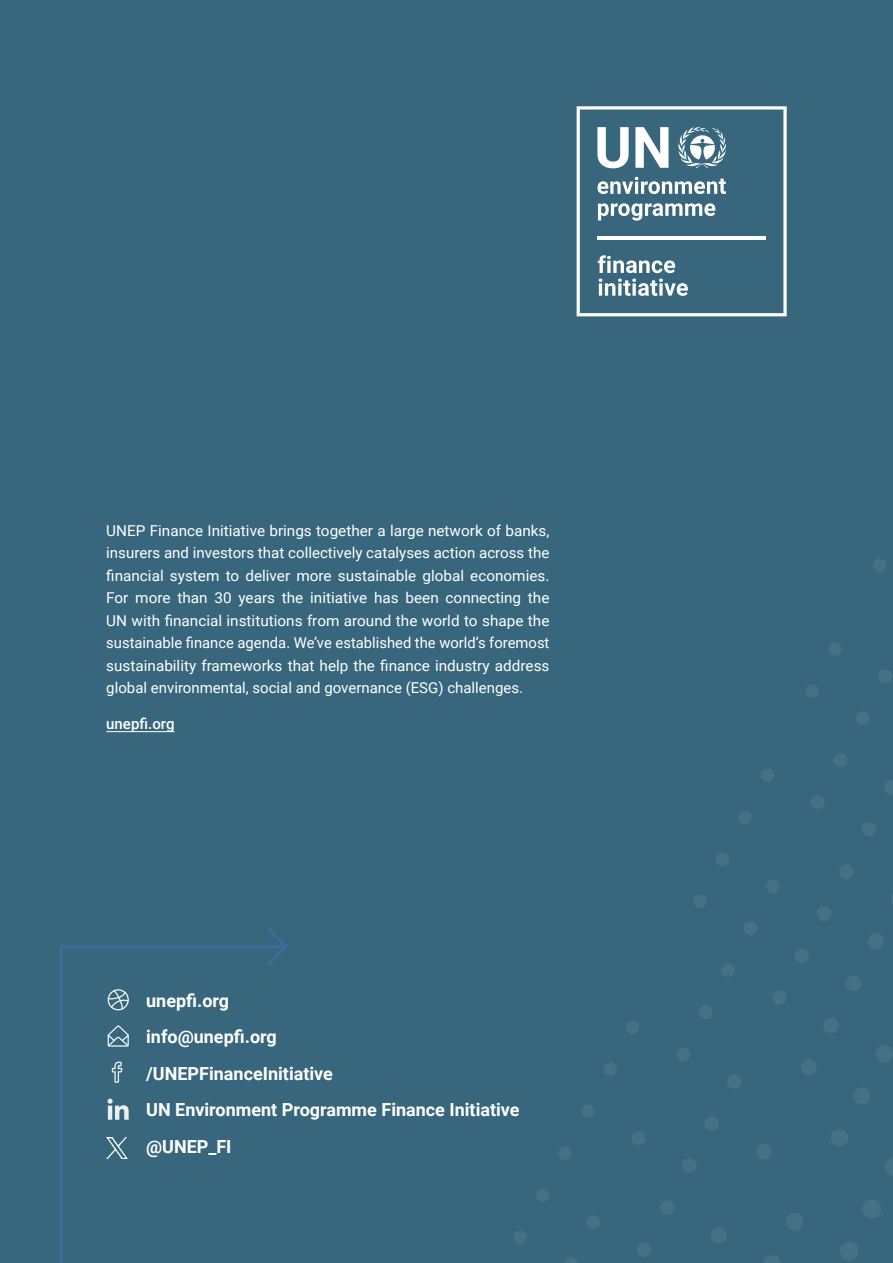
<style>
.page{position:relative;width:893px;height:1263px;background:#37667d}
.page>*{position:absolute;margin:0;border:0;box-sizing:border-box;transform-origin:0 0}
.t1{font:700 18px/36.6px "Roboto";color:#fff}
.t2{font:15px/22.5px "Roboto";color:#fff;text-align:justify}
.t3{font:500 15px "Roboto";color:#fff}
</style>
<div class="page">
<svg style="left:626px;top:1021px;width:13px;height:13px"></svg>
<svg style="left:676px;top:1048px;width:14px;height:13px"></svg>
<svg style="left:727px;top:1075px;width:14px;height:14px"></svg>
<svg style="left:831px;top:1129px;width:17px;height:17px"></svg>
<svg style="left:885px;top:1158px;width:8px;height:18px"></svg>
<svg style="left:761px;top:769px;width:13px;height:13px"></svg>
<svg style="left:811px;top:796px;width:14px;height:13px"></svg>
<svg style="left:862px;top:823px;width:14px;height:14px"></svg>
<svg style="left:699px;top:1006px;width:13px;height:13px"></svg>
<svg style="left:801px;top:1060px;width:15px;height:15px"></svg>
<svg style="left:853px;top:1087px;width:17px;height:17px"></svg>
<svg style="left:569px;top:1258px;width:8px;height:5px"></svg>
<svg style="left:834px;top:754px;width:13px;height:13px"></svg>
<svg style="left:884px;top:781px;width:9px;height:14px"></svg>
<svg style="left:721px;top:964px;width:14px;height:13px"></svg>
<svg style="left:772px;top:991px;width:14px;height:14px"></svg>
<svg style="left:823px;top:1018px;width:16px;height:15px"></svg>
<svg style="left:876px;top:1045px;width:17px;height:17px"></svg>
<svg style="left:587px;top:1216px;width:13px;height:13px"></svg>
<svg style="left:638px;top:1243px;width:13px;height:14px"></svg>
<svg style="left:806px;top:685px;width:13px;height:13px"></svg>
<svg style="left:856px;top:712px;width:13px;height:13px"></svg>
<svg style="left:694px;top:895px;width:12px;height:13px"></svg>
<svg style="left:744px;top:922px;width:13px;height:13px"></svg>
<svg style="left:795px;top:949px;width:14px;height:14px"></svg>
<svg style="left:846px;top:976px;width:15px;height:15px"></svg>
<svg style="left:569px;top:1148px;width:3px;height:10px"></svg>
<svg style="left:660px;top:1201px;width:14px;height:14px"></svg>
<svg style="left:711px;top:1228px;width:16px;height:15px"></svg>
<svg style="left:764px;top:1255px;width:16px;height:8px"></svg>
<svg style="left:828px;top:643px;width:13px;height:13px"></svg>
<svg style="left:879px;top:670px;width:13px;height:13px"></svg>
<svg style="left:716px;top:853px;width:13px;height:13px"></svg>
<svg style="left:766px;top:880px;width:14px;height:13px"></svg>
<svg style="left:817px;top:907px;width:14px;height:14px"></svg>
<svg style="left:868px;top:934px;width:16px;height:15px"></svg>
<svg style="left:581px;top:1105px;width:13px;height:13px"></svg>
<svg style="left:632px;top:1132px;width:13px;height:13px"></svg>
<svg style="left:682px;top:1159px;width:14px;height:14px"></svg>
<svg style="left:786px;top:1213px;width:17px;height:17px"></svg>
<svg style="left:840px;top:1242px;width:18px;height:18px"></svg>
<svg style="left:739px;top:811px;width:12px;height:13px"></svg>
<svg style="left:840px;top:865px;width:14px;height:14px"></svg>
<svg style="left:891px;top:894px;width:2px;height:10px"></svg>
<svg style="left:604px;top:1063px;width:13px;height:13px"></svg>
<svg style="left:705px;top:1117px;width:14px;height:14px"></svg>
<svg style="left:756px;top:1144px;width:15px;height:15px"></svg>
<svg style="left:862px;top:1200px;width:19px;height:18px"></svg>
<svg style="left:873px;top:559px;width:13px;height:13px"></svg>
<hr style="left:106px;top:731px;width:69px;height:1px;background:#fff">
<svg style="left:577px;top:106px;width:210px;height:210px"></svg>
<svg style="left:267px;top:927px;width:19px;height:17px"></svg>
<svg style="left:59px;top:944px;width:510px;height:319px"></svg>
<img style="left:107px;top:1137px;width:21px;height:22px">
<p class="t2" style="left:106px;top:519px;width:445px">UNEP Finance Initiative brings together a large network of banks, insurers and investors that collectively catalyses action across the financial system to deliver more sustainable global economies.<br>For more than 30 years the initiative has been connecting the UN with financial institutions from around the world to shape the sustainable finance agenda. We’ve established the world’s foremost sustainability frameworks that help the finance industry address global environmental, social and governance (ESG) challenges.</p>
<p class="t3" style="left:106px;top:713px;width:70px">unepfi.org</p>
<p class="t1" style="left:146px;top:981px;width:188px">unepfi.org info@unepfi.org /UNEPFinanceInitiative</p>
<p class="t1" style="left:146px;top:1091px;width:375px">UN Environment Programme Finance Initiative</p>
<p class="t1" style="left:146px;top:1127px;width:87px">@UNEP_FI</p>
</div>
